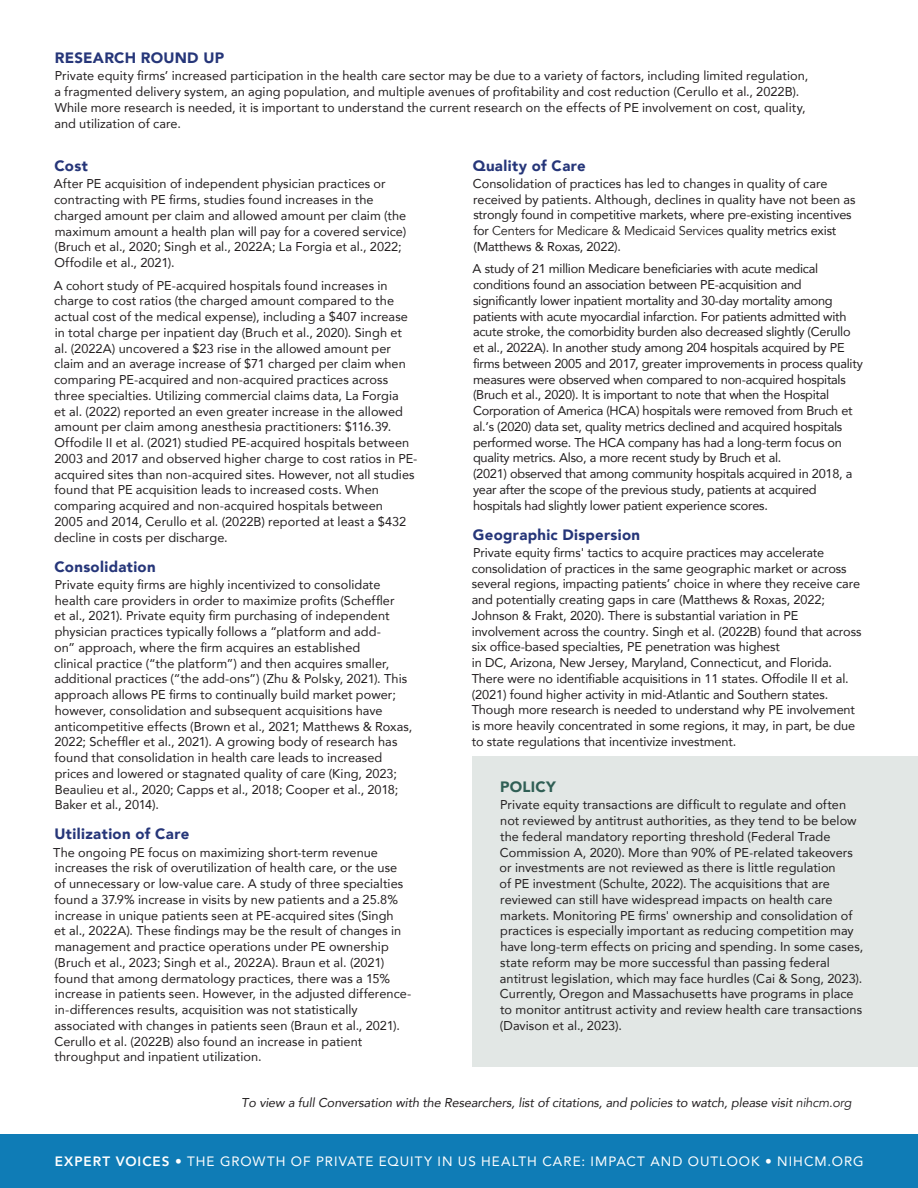
<style>
.page{position:relative;width:918px;height:1188px;background:#fff}
.page>*{position:absolute;margin:0;border:0;box-sizing:border-box;transform-origin:0 0}
.t1{font:900 15px "Avenir";letter-spacing:.02em;color:#263679}
.t2{font:900 15px "Avenir";letter-spacing:.015em;color:#305f55}
.t3{font:13.5px "Avenir";letter-spacing:.07em;color:#fff}
.t4{font:12.75px/15.8px "Avenir";color:#231f20}
.t5{font:12.75px/15.8px "Avenir";letter-spacing:-.02em;color:#231f20}
.t6{font:italic 12.75px "Avenir";letter-spacing:-.01em;color:#231f20}
.s1{font-style:inherit}
.s2{font-weight:800}
</style>
<div class="page">
<div style="left:472px;top:756px;width:446px;height:310px;background:#e2e7e5"></div>
<div style="left:0;top:1134px;width:918px;height:54px;background:#0f7cb6"></div>
<p class="t1" style="left:55px;top:45px;width:171px">RESEARCH ROUND UP</p>
<p class="t4" style="left:54px;top:68px;width:755px">Private equity firms’ increased participation in the health care sector may be due to a variety of factors, including limited regulation, a fragmented delivery system, an aging population, and multiple avenues of profitability and cost reduction (Cerullo et al., 2022B).<br>While more research is needed, it is important to understand the current research on the effects of PE involvement on cost, quality, and utilization of care.</p>
<p class="t1" style="left:54px;top:153px;width:35px">Cost</p>
<p class="t4" style="left:54px;top:176px;width:354px">After PE acquisition of independent physician practices or contracting with PE firms, studies found increases in the charged amount per claim and allowed amount per claim (the maximum amount a health plan will pay for a covered service) (Bruch et al., 2020; Singh et al., 2022A; La Forgia et al., 2022; Offodile et al., 2021).</p>
<p class="t4" style="left:54px;top:277px;width:365px">A cohort study of PE-acquired hospitals found increases in charge to cost ratios (the charged amount compared to the actual cost of the medical expense), including a $407 increase in total charge per inpatient day (Bruch et al., 2020). Singh et<br>al. (2022A) uncovered a $23 rise in the allowed amount per claim and an average increase of $71 charged per claim when comparing PE-acquired and non-acquired practices across three specialties. Utilizing commercial claims data, La Forgia<br>et al. (2022) reported an even greater increase in the allowed amount per claim among anesthesia practitioners: $116.39.<br>Offodile II et al. (2021) studied PE-acquired hospitals between 2003 and 2017 and observed higher charge to cost ratios in PE&shy;acquired sites than non-acquired sites. However, not all studies found that PE acquisition leads to increased costs. When comparing acquired and non-acquired hospitals between<br>2005 and 2014, Cerullo et al. (2022B) reported at least a $432 decline in costs per discharge.</p>
<p class="t1" style="left:54px;top:554px;width:103px">Consolidation</p>
<p class="t4" style="left:54px;top:576px;width:360px">Private equity firms are highly incentivized to consolidate health care providers in order to maximize profits (Scheffler<br>et al., 2021). Private equity firm purchasing of independent physician practices typically follows a “platform and add-<br>on” approach, where the firm acquires an established<br>clinical practice (“the platform”) and then acquires smaller, additional practices (“the add-ons”) (Zhu &amp; Polsky, 2021). This approach allows PE firms to continually build market power; however, consolidation and subsequent acquisitions have anticompetitive effects (Brown et al., 2021; Matthews &amp; Roxas, 2022; Scheffler et al., 2021). A growing body of research has found that consolidation in health care leads to increased prices and lowered or stagnated quality of care (King, 2023; Beaulieu et al., 2020; Capps et al., 2018; Cooper et al., 2018; Baker et al., 2014).</p>
<p class="t1" style="left:55px;top:821px;width:136px">Utilization of Care</p>
<p class="t4" style="left:53px;top:844px;width:360px">The ongoing PE focus on maximizing short-term revenue increases the risk of overutilization of health care, or the use<br>of unnecessary or low-value care. A study of three specialties found a 37.9% increase in visits by new patients and a 25.8% increase in unique patients seen at PE-acquired sites (Singh<br>et al., 2022A). These findings may be the result of changes in management and practice operations under PE ownership (Bruch et al., 2023; Singh et al., 2022A). Braun et al. (2021) found that among dermatology practices, there was a 15% increase in patients seen. However, in the adjusted difference&shy;in-differences results, acquisition was not statistically associated with changes in patients seen (Braun et al., 2021).<br>Cerullo et al. (2022B) also found an increase in patient throughput and inpatient utilization.</p>
<p class="t1" style="left:473px;top:153px;width:115px">Quality of Care</p>
<p class="t4" style="left:473px;top:175px;width:384px">Consolidation of practices has led to changes in quality of care received by patients. Although, declines in quality have not been as strongly found in competitive markets, where pre-existing incentives for <span class="s1">Centers for Medicare &amp; Medicaid Services</span> quality metrics exist (Matthews &amp; Roxas, 2022).</p>
<p class="t5" style="left:473px;top:261px;width:392px">A study of 21 million Medicare beneficiaries with acute medical conditions found an association between PE-acquisition and significantly lower inpatient mortality and 30-day mortality among patients with acute myocardial infarction. For patients admitted with acute stroke, the comorbidity burden also decreased slightly (Cerullo et al., 2022A). In another study among 204 hospitals acquired by PE firms between 2005 and 2017, greater improvements in process quality measures were observed when compared to non-acquired hospitals (Bruch et al., 2020). It is important to note that when the Hospital Corporation of America (HCA) hospitals were removed from Bruch et al.’s (2020) data set, quality metrics declined and acquired hospitals performed worse. The HCA company has had a long-term focus on quality metrics. Also, a more recent study by Bruch et al.<br>(2021) observed that among community hospitals acquired in 2018, a year after the scope of the previous study, patients at acquired hospitals had slightly lower patient experience scores.</p>
<p class="t1" style="left:473px;top:522px;width:169px">Geographic Dispersion</p>
<p class="t4" style="left:472px;top:544px;width:391px">Private equity firms' tactics to acquire practices may accelerate consolidation of practices in the same geographic market or across several regions, impacting patients’ choice in where they receive care and potentially creating gaps in care (Matthews &amp; Roxas, 2022; Johnson &amp; Frakt, 2020). There is substantial variation in PE involvement across the country. Singh et al. (2022B) found that across six office-based specialties, PE penetration was highest<br>in DC, Arizona, New Jersey, Maryland, Connecticut, and Florida.<br>There were no identifiable acquisitions in 11 states. Offodile II et al. (2021) found higher activity in mid-Atlantic and Southern states.<br>Though more research is needed to understand why PE involvement is more heavily concentrated in some regions, it may, in part, be due to state regulations that incentivize investment.</p>
<p class="t2" style="left:500px;top:774px;width:57px">POLICY</p>
<p class="t4" style="left:500px;top:797px;width:365px">Private equity transactions are difficult to regulate and often not reviewed by antitrust authorities, as they tend to be below the federal mandatory reporting threshold (Federal Trade Commission A, 2020). More than 90% of PE-related takeovers or investments are not reviewed as there is little regulation<br>of PE investment (Schulte, 2022). The acquisitions that are reviewed can still have widespread impacts on health care markets. Monitoring PE firms' ownership and consolidation of practices is especially important as reducing competition may have long-term effects on pricing and spending. In some cases, state reform may be more successful than passing federal antitrust legislation, which may face hurdles (Cai &amp; Song, 2023).<br>Currently, Oregon and Massachusetts have programs in place to monitor antitrust activity and review health care transactions (Davison et al., 2023).</p>
<p class="t6" style="left:241px;top:1095px;width:612px">To view a full Conversation with the Researchers, list of citations, and policies to watch, please visit <span class="s1">nihcm.org</span></p>
<p class="t3" style="left:55px;top:1150px;width:810px"><span class="s2">EXPERT VOICES</span> • THE GROWTH OF PRIVATE EQUITY IN US HEALTH CARE: IMPACT AND OUTLOOK • NIHCM.ORG</p>
</div>
